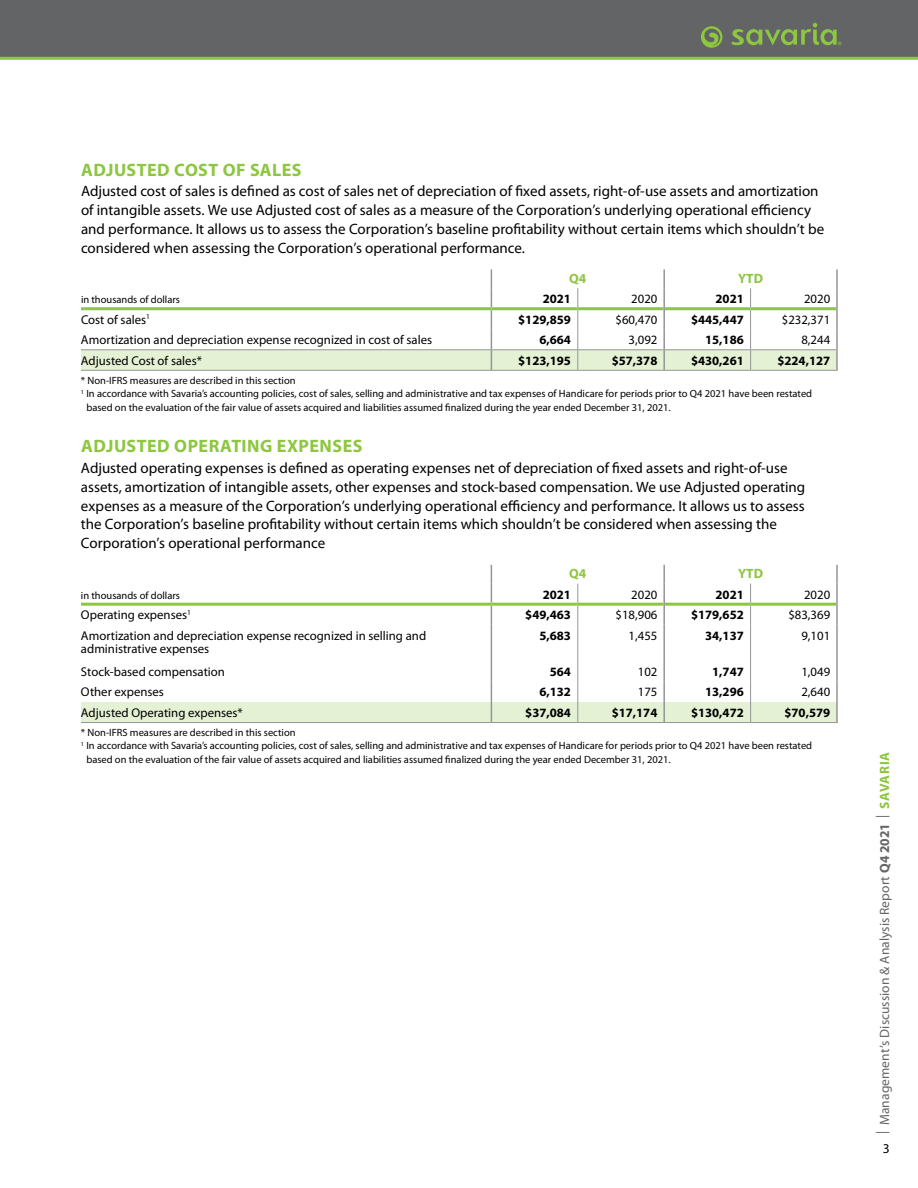
<style>
.page{position:relative;width:918px;height:1188px;background:#fff}
.page>*{position:absolute;margin:0;border:0;box-sizing:border-box;transform-origin:0 0}
.Subhead_2{font:700 18px "Myriad Pro";letter-spacing:.025em;color:#8dc63f}
.body{font:15px/18.8px "Myriad Pro";color:#000}
.t1{font:13.5px "Myriad Pro";letter-spacing:.005em;color:#636466}
.t2{font:700 13.5px "Myriad Pro";color:#8dc63f}
.t3{font:13.5px "Myriad Pro";color:#000}
.t4{font:12.75px/13.5px "Myriad Pro";color:#000}
.t5{font:700 12.75px "Myriad Pro";color:#000}
.t6{font:10.5px/13.5px "Myriad Pro";color:#000}
.s1{font-weight:700}
.s2{font-weight:700;color:#8dc63f}
</style>
<div class="page">
<div style="left:0;top:0;width:918px;height:58px;background:#636466"></div>
<svg style="left:701px;top:26px;width:21px;height:22px"></svg>
<svg style="left:731px;top:23px;width:110px;height:22px"></svg>
<hr style="left:0;top:57px;width:918px;height:3px;background:#8dc63f">
<hr style="left:81px;top:370px;width:410px;height:1px;background:#939598">
<hr style="left:491px;top:370px;width:87px;height:1px;background:#939598">
<hr style="left:578px;top:370px;width:86px;height:1px;background:#939598">
<hr style="left:664px;top:370px;width:87px;height:1px;background:#939598">
<hr style="left:751px;top:370px;width:87px;height:1px;background:#939598">
<svg style="left:81px;top:269px;width:757px;height:101px"></svg>
<hr style="left:663px;top:288px;width:2px;height:21px;background:#939598">
<hr style="left:836px;top:288px;width:2px;height:21px;background:#939598">
<hr style="left:663px;top:309px;width:2px;height:20px;background:#939598">
<hr style="left:836px;top:309px;width:2px;height:20px;background:#939598">
<hr style="left:663px;top:329px;width:2px;height:21px;background:#939598">
<hr style="left:836px;top:329px;width:2px;height:21px;background:#939598">
<hr style="left:663px;top:350px;width:2px;height:20px;background:#939598">
<hr style="left:836px;top:350px;width:2px;height:20px;background:#939598">
<hr style="left:491px;top:603px;width:87px;height:3px;background:#8dc63f">
<hr style="left:578px;top:603px;width:85px;height:3px;background:#8dc63f">
<hr style="left:665px;top:603px;width:86px;height:3px;background:#8dc63f">
<hr style="left:751px;top:603px;width:85px;height:3px;background:#8dc63f">
<hr style="left:81px;top:603px;width:410px;height:3px;background:#8dc63f">
<hr style="left:491px;top:625px;width:1px;height:36px;background:#939598">
<hr style="left:577px;top:625px;width:1px;height:36px;background:#939598">
<hr style="left:750px;top:625px;width:1px;height:36px;background:#939598">
<hr style="left:751px;top:722px;width:87px;height:1px;background:#939598">
<svg style="left:577px;top:584px;width:1px;height:41px"></svg>
<svg style="left:750px;top:584px;width:1px;height:41px"></svg>
<svg style="left:491px;top:565px;width:1px;height:60px"></svg>
<svg style="left:81px;top:661px;width:755px;height:62px"></svg>
<svg style="left:663px;top:565px;width:2px;height:19px"></svg>
<svg style="left:836px;top:565px;width:2px;height:19px"></svg>
<hr style="left:663px;top:584px;width:2px;height:20px;background:#939598">
<hr style="left:836px;top:584px;width:2px;height:20px;background:#939598">
<hr style="left:663px;top:604px;width:2px;height:21px;background:#939598">
<hr style="left:836px;top:604px;width:2px;height:21px;background:#939598">
<hr style="left:663px;top:625px;width:2px;height:36px;background:#939598">
<hr style="left:836px;top:625px;width:2px;height:36px;background:#939598">
<hr style="left:663px;top:661px;width:2px;height:21px;background:#939598">
<hr style="left:836px;top:661px;width:2px;height:21px;background:#939598">
<hr style="left:663px;top:682px;width:2px;height:20px;background:#939598">
<hr style="left:836px;top:682px;width:2px;height:20px;background:#939598">
<hr style="left:663px;top:702px;width:2px;height:20px;background:#939598">
<hr style="left:836px;top:702px;width:2px;height:20px;background:#939598">
<p class="Subhead_2" style="left:81px;top:158px;width:222px">ADJUSTED COST OF SALES</p>
<p class="body" style="left:81px;top:182px;width:745px">Adjusted cost of sales is defined as cost of sales net of depreciation of fixed assets, right-of-use assets and amortization of intangible assets. We use Adjusted cost of sales as a measure of the Corporation’s underlying operational efficiency and performance. It allows us to assess the Corporation’s baseline profitability without certain items which shouldn’t be considered when assessing the Corporation’s operational performance.</p>
<p class="t6" style="left:81px;top:293px;width:101px">in thousands of dollars</p>
<p class="t2" style="left:569px;top:269px;width:19px">Q4</p>
<p class="t2" style="left:738px;top:269px;width:26px">YTD</p>
<p class="t5" style="left:543px;top:291px;width:30px">2021</p>
<p class="t4" style="left:631px;top:292px;width:28px">2020</p>
<p class="t5" style="left:716px;top:291px;width:30px">2021</p>
<p class="t4" style="left:804px;top:292px;width:28px">2020</p>
<p class="t4" style="left:81px;top:312px;width:71px">Cost of sales<sup>1</sup></p>
<p class="t5" style="left:518px;top:311px;width:54px">$129,859</p>
<p class="t4" style="left:616px;top:312px;width:43px">$60,470</p>
<p class="t5" style="left:691px;top:311px;width:54px">$445,447</p>
<p class="t4" style="left:782px;top:312px;width:50px">$232,371</p>
<p class="t4" style="left:81px;top:333px;width:353px">Amortization and depreciation expense recognized in cost of sales</p>
<p class="t5" style="left:539px;top:332px;width:33px">6,664</p>
<p class="t4" style="left:629px;top:333px;width:30px">3,092</p>
<p class="t5" style="left:705px;top:332px;width:40px">15,186</p>
<p class="t4" style="left:801px;top:333px;width:30px">8,244</p>
<p class="t4" style="left:81px;top:354px;width:123px">Adjusted Cost of sales*</p>
<p class="t5" style="left:518px;top:352px;width:54px">$123,195</p>
<p class="t5" style="left:612px;top:352px;width:47px">$57,378</p>
<p class="t5" style="left:691px;top:352px;width:54px">$430,261</p>
<p class="t5" style="left:777px;top:352px;width:54px">$224,127</p>
<p class="t6" style="left:81px;top:373px;width:216px">* Non-IFRS measures are described in this section</p>
<p class="t6" style="left:86px;top:387px;width:727px;text-indent:-5px"><sup>1</sup> In accordance with Savaria’s accounting policies, cost of sales, selling and administrative and tax expenses of Handicare for periods prior to Q4 2021 have been restated based on the evaluation of the fair value of assets acquired and liabilities assumed finalized during the year ended December 31, 2021.</p>
<p class="Subhead_2" style="left:81px;top:434px;width:283px">ADJUSTED OPERATING EXPENSES</p>
<p class="body" style="left:81px;top:458px;width:726px">Adjusted operating expenses is defined as operating expenses net of depreciation of fixed assets and right-of-use assets, amortization of intangible assets, other expenses and stock-based compensation. We use Adjusted operating expenses as a measure of the Corporation’s underlying operational efficiency and performance. It allows us to assess the Corporation’s baseline profitability without certain items which shouldn’t be considered when assessing the Corporation’s operational performance</p>
<p class="t6" style="left:81px;top:588px;width:101px">in thousands of dollars</p>
<p class="t2" style="left:569px;top:565px;width:19px">Q4</p>
<p class="t2" style="left:738px;top:565px;width:26px">YTD</p>
<p class="t5" style="left:543px;top:586px;width:30px">2021</p>
<p class="t4" style="left:631px;top:588px;width:28px">2020</p>
<p class="t5" style="left:716px;top:586px;width:30px">2021</p>
<p class="t4" style="left:804px;top:588px;width:28px">2020</p>
<p class="t4" style="left:81px;top:608px;width:112px">Operating expenses<sup>1</sup></p>
<p class="t5" style="left:525px;top:607px;width:47px">$49,463</p>
<p class="t4" style="left:616px;top:608px;width:43px">$18,906</p>
<p class="t5" style="left:691px;top:607px;width:54px">$179,652</p>
<p class="t4" style="left:788px;top:608px;width:43px">$83,369</p>
<p class="t4" style="left:81px;top:628px;width:347px">Amortization and depreciation expense recognized in selling and administrative expenses</p>
<p class="t5" style="left:539px;top:627px;width:33px">5,683</p>
<p class="t4" style="left:629px;top:628px;width:30px">1,455</p>
<p class="t5" style="left:705px;top:627px;width:40px">34,137</p>
<p class="t4" style="left:801px;top:628px;width:30px">9,101</p>
<p class="t4" style="left:81px;top:665px;width:146px">Stock-based compensation</p>
<p class="t5" style="left:550px;top:663px;width:23px">564</p>
<p class="t4" style="left:638px;top:665px;width:21px">102</p>
<p class="t5" style="left:712px;top:663px;width:33px">1,747</p>
<p class="t4" style="left:801px;top:665px;width:30px">1,049</p>
<p class="t4" style="left:81px;top:685px;width:85px">Other expenses</p>
<p class="t5" style="left:539px;top:684px;width:33px">6,132</p>
<p class="t4" style="left:638px;top:685px;width:21px">175</p>
<p class="t5" style="left:705px;top:684px;width:40px">13,296</p>
<p class="t4" style="left:801px;top:685px;width:30px">2,640</p>
<p class="t4" style="left:81px;top:706px;width:163px">Adjusted Operating expenses*</p>
<p class="t5" style="left:525px;top:704px;width:47px">$37,084</p>
<p class="t5" style="left:612px;top:704px;width:47px">$17,174</p>
<p class="t5" style="left:691px;top:704px;width:54px">$130,472</p>
<p class="t5" style="left:784px;top:704px;width:47px">$70,579</p>
<p class="t6" style="left:81px;top:725px;width:216px">* Non-IFRS measures are described in this section</p>
<p class="t6" style="left:86px;top:739px;width:727px;text-indent:-5px"><sup>1</sup> In accordance with Savaria’s accounting policies, cost of sales, selling and administrative and tax expenses of Handicare for periods prior to Q4 2021 have been restated based on the evaluation of the fair value of assets acquired and liabilities assumed finalized during the year ended December 31, 2021.</p>
<p class="t1" style="left:876px;top:1134px;width:383px;rotate:-90deg">| Management’s Discussion &amp; Analysis Report <span class="s1">Q4 2021</span> | <span class="s2">SAVARIA</span></p>
<p class="t3" style="left:883px;top:1140px;width:8px">3</p>
</div>
